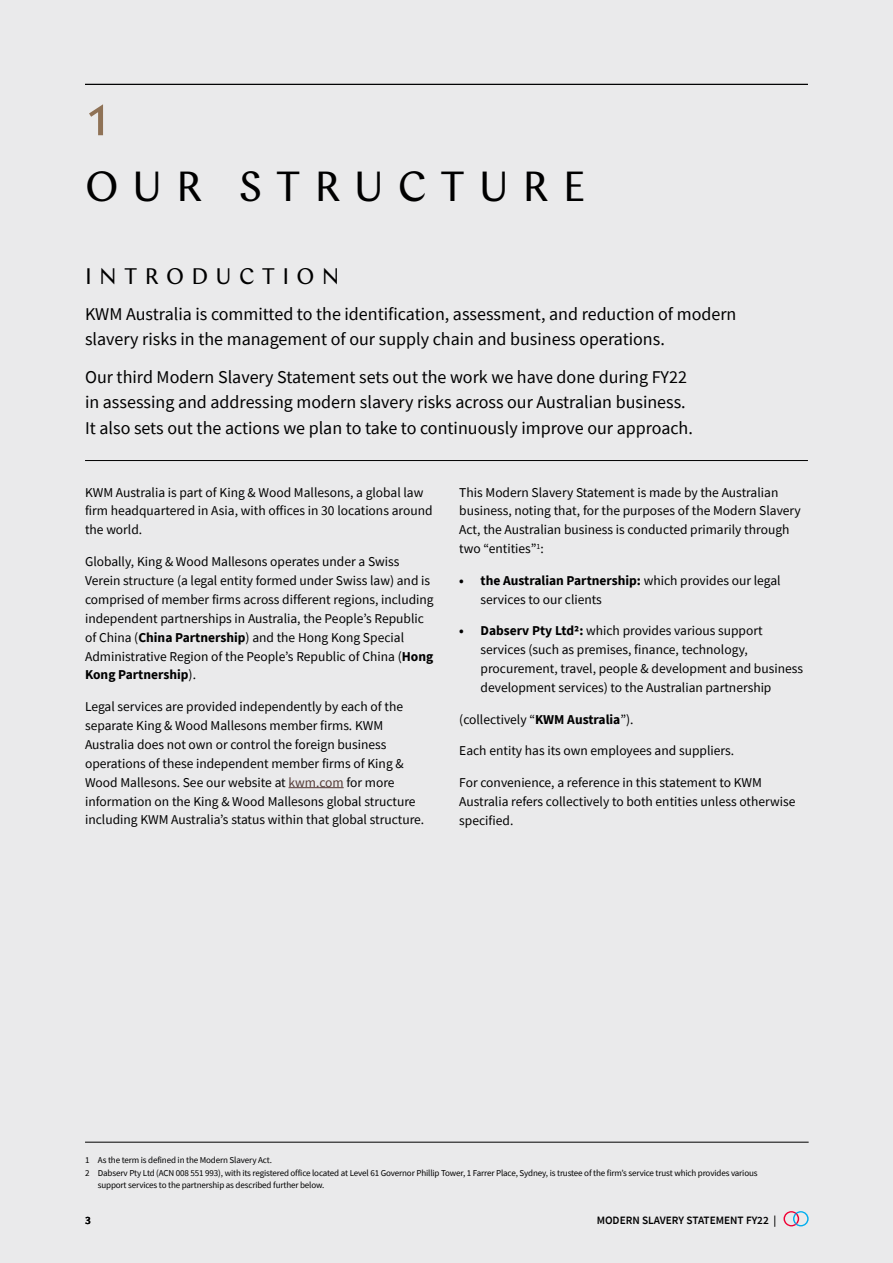
<style>
.page{position:relative;width:893px;height:1263px;background:#eaeaeb}
.page>*{position:absolute;margin:0;border:0;box-sizing:border-box;transform-origin:0 0}
.t1{font:57px "Chap";color:#8f7256}
.t2{font:42px "Chap";letter-spacing:.325em;color:#000}
.t3{font:22.5px "Chap";letter-spacing:.325em;color:#000}
.t4{font:18px/25.2px "Source Sans Pro";color:#000}
.t5{font:13.5px/18.9px "Source Sans Pro";color:#000}
.t6{font:600 11.25px "Source Sans Pro";color:#000}
.t7{font:9px "Source Sans Pro";letter-spacing:-.015em;color:#000}
.s1{font-weight:700}
.s2{color:#533a36}
</style>
<div class="page">
<hr style="left:289px;top:787px;width:55px;height:1px;background:#533a36">
<hr style="left:85px;top:1142px;width:724px;height:1px;background:#000">
<svg style="left:783px;top:1211px;width:26px;height:15px"></svg>
<hr style="left:85px;top:460px;width:723px;height:1px;background:#000">
<hr style="left:85px;top:84px;width:723px;height:1px;background:#000">
<h1 class="t1" style="left:85px;top:80px;width:26px">1</h1>
<h2 class="t2" style="left:85px;top:160px;width:502px">OUR STRUCTURE</h2>
<h3 class="t3" style="left:85px;top:262px;width:256px">INTRODUCTION</h3>
<h3 class="t4" style="left:85px;top:301px;width:653px">KWM Australia is committed to the identification, assessment, and reduction of modern slavery risks in the management of our supply chain and business operations.</h3>
<p class="t4" style="left:85px;top:364px;width:607px">Our third Modern Slavery Statement sets out the work we have done during FY22 in assessing and addressing modern slavery risks across our Australian business.<br>It also sets out the actions we plan to take to continuously improve our approach.</p>
<p class="t5" style="left:85px;top:482px;width:349px">KWM Australia is part of King &amp; Wood Mallesons, a global law firm headquartered in Asia, with offices in 30 locations around the world.</p>
<p class="t5" style="left:85px;top:552px;width:350px">Globally, King &amp; Wood Mallesons operates under a Swiss Verein structure (a legal entity formed under Swiss law) and is comprised of member firms across different regions, including independent partnerships in Australia, the People’s Republic of China (<span class="s1">China Partnership</span>) and the Hong Kong Special Administrative Region of the People’s Republic of China (<span class="s1">Hong Kong Partnership</span>).</p>
<p class="t5" style="left:85px;top:697px;width:339px">Legal services are provided independently by each of the separate King &amp; Wood Mallesons member firms. KWM Australia does not own or control the foreign business operations of these independent member firms of King &amp; Wood Mallesons. See our website at <span class="s2">kwm.com</span> for more information on the King &amp; Wood Mallesons global structure including KWM Australia’s status within that global structure.</p>
<p class="t5" style="left:459px;top:482px;width:343px">This Modern Slavery Statement is made by the Australian business, noting that, for the purposes of the Modern Slavery Act, the Australian business is conducted primarily through two “entities”<sup>1</sup>:</p>
<p class="t5" style="left:480px;top:571px;width:302px;text-indent:-21px"><span class="s1">• the Australian Partnership:</span> which provides our legal services to our clients</p>
<p class="t5" style="left:480px;top:621px;width:324px;text-indent:-21px"><span class="s1">• Dabserv Pty Ltd2:</span> which provides various support services (such as premises, finance, technology, procurement, travel, people &amp; development and business development services) to the Australian partnership</p>
<p class="t5" style="left:459px;top:710px;width:174px">(collectively “<span class="s1">KWM Australia</span>”).</p>
<p class="t5" style="left:459px;top:741px;width:275px">Each entity has its own employees and suppliers.</p>
<p class="t5" style="left:459px;top:773px;width:338px">For convenience, a reference in this statement to KWM<br>Australia refers collectively to both entities unless otherwise specified.</p>
<p class="t7" style="left:85px;top:1154px;width:187px">1 As the term is defined in the Modern Slavery Act.</p>
<p class="t7" style="left:85px;top:1167px;width:674px">2 Dabserv Pty Ltd (ACN 008 551 993), with its registered office located at Level 61 Governor Phillip Tower, 1 Farrer Place, Sydney, is trustee of the firm’s service trust which provides various</p>
<p class="t7" style="left:98px;top:1179px;width:227px">support services to the partnership as described further below.</p>
<p class="t6" style="left:85px;top:1213px;width:7px">3</p>
<p class="t6" style="left:597px;top:1213px;width:181px">MODERN SLAVERY STATEMENT FY22 |</p>
</div>
